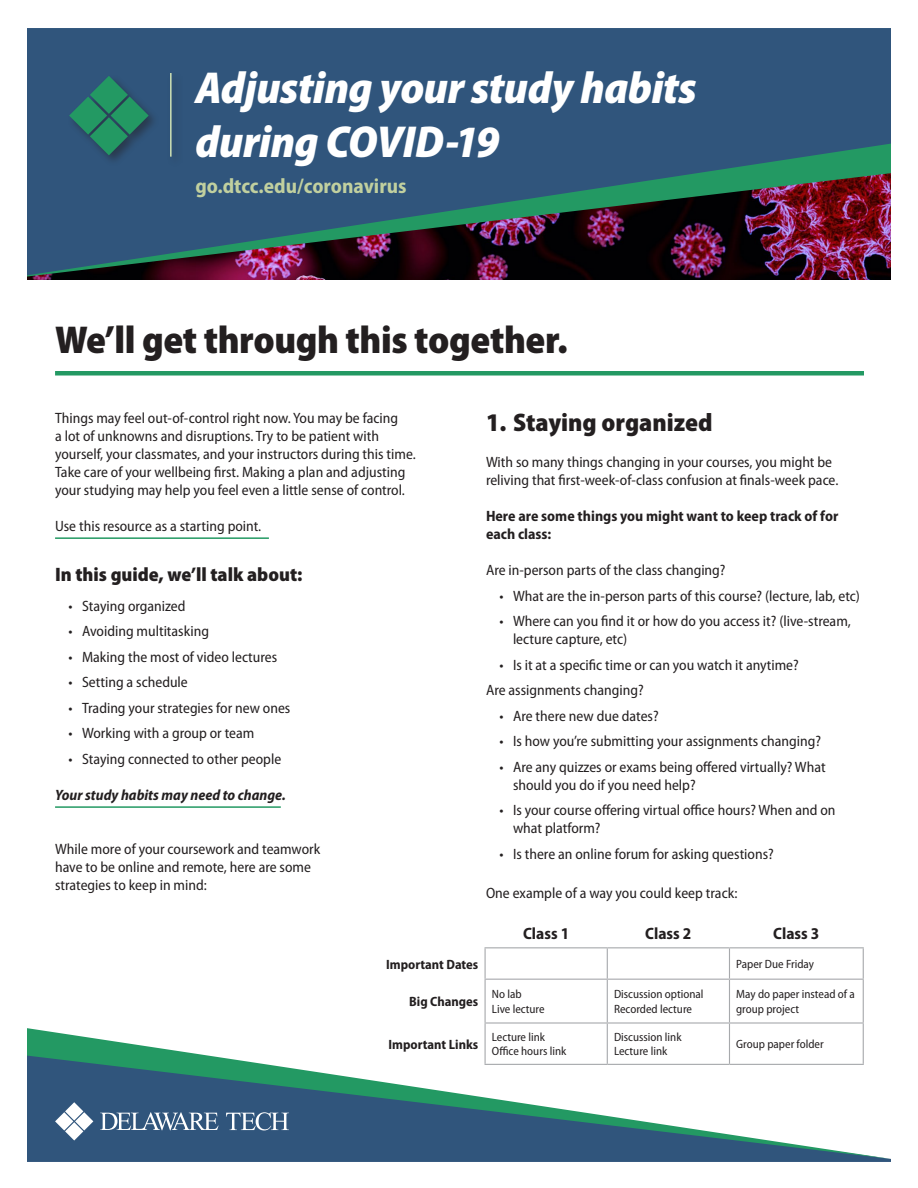
<style>
.page{position:relative;width:918px;height:1188px;background:#fff}
.page>*{position:absolute;margin:0;border:0;box-sizing:border-box;transform-origin:0 0}
.t1{font:italic 900 semi-condensed 45px/54px "Myriad Pro";letter-spacing:-.01em;color:#fff}
.t2{font:900 semi-condensed 39px "Myriad Pro";letter-spacing:-.01em;color:#231f20}
.t3{font:900 semi-condensed 25.5px "Myriad Pro";color:#231f20}
.t4{font:700 semi-condensed 21px "Myriad Pro";color:#c1d09f}
.t5{font:900 semi-condensed 19.5px "Myriad Pro";color:#231f20}
.t6{font:700 semi-condensed 16.5px "Myriad Pro";color:#231f20}
.t7{font:semi-condensed 15px/18px "Myriad Pro";color:#231f20}
.t8{font:700 semi-condensed 15px/18px "Myriad Pro";color:#231f20}
.t9{font:italic 700 semi-condensed 15px "Myriad Pro";color:#231f20}
.t10{font:700 semi-condensed 13.5px "Myriad Pro";color:#231f20}
.t11{font:semi-condensed 12px/14.4px "Myriad Pro";color:#231f20}
</style>
<div class="page">
<img style="left:27px;top:277px;width:864px;height:3px">
<svg style="left:27px;top:28px;width:864px;height:247px;background:#334a67"></svg>
<div style="left:67px;top:74px;width:93px;height:92px;background:#30557c"></div>
<svg style="left:69px;top:76px;width:80px;height:79px"></svg>
<div style="left:167px;top:71px;width:17px;height:97px;background:#2f5278"></div>
<hr style="left:170px;top:73px;width:2px;height:84px;background:#cfe1b4">
<div style="left:55px;top:371px;width:809px;height:5px;background:#239963"></div>
<hr style="left:55px;top:537px;width:214px;height:2px;background:#239963">
<hr style="left:55px;top:806px;width:226px;height:2px;background:#239963">
<hr style="left:27px;top:1159px;width:864px;height:3px;background:#30557c">
<svg style="left:27px;top:1028px;width:864px;height:131px"></svg>
<svg style="left:100px;top:1112px;width:119px;height:18px"></svg>
<svg style="left:55px;top:1102px;width:38px;height:39px"></svg>
<svg style="left:226px;top:1112px;width:63px;height:18px"></svg>
<hr style="left:485px;top:947px;width:122px;height:1px;background:#a7a9ac">
<hr style="left:485px;top:948px;width:1px;height:31px;background:#a7a9ac">
<hr style="left:607px;top:947px;width:122px;height:1px;background:#a7a9ac">
<hr style="left:607px;top:948px;width:1px;height:31px;background:#a7a9ac">
<hr style="left:729px;top:947px;width:135px;height:1px;background:#a7a9ac">
<hr style="left:729px;top:948px;width:1px;height:31px;background:#a7a9ac">
<hr style="left:863px;top:948px;width:1px;height:31px;background:#a7a9ac">
<hr style="left:485px;top:979px;width:122px;height:1px;background:#a7a9ac">
<hr style="left:485px;top:980px;width:1px;height:42px;background:#a7a9ac">
<hr style="left:607px;top:979px;width:122px;height:1px;background:#a7a9ac">
<hr style="left:607px;top:980px;width:1px;height:42px;background:#a7a9ac">
<hr style="left:729px;top:979px;width:135px;height:1px;background:#a7a9ac">
<hr style="left:729px;top:980px;width:1px;height:42px;background:#a7a9ac">
<hr style="left:863px;top:980px;width:1px;height:42px;background:#a7a9ac">
<hr style="left:485px;top:1022px;width:122px;height:2px;background:#a7a9ac">
<hr style="left:485px;top:1024px;width:1px;height:40px;background:#a7a9ac">
<hr style="left:607px;top:1022px;width:122px;height:2px;background:#a7a9ac">
<hr style="left:607px;top:1024px;width:1px;height:40px;background:#a7a9ac">
<hr style="left:729px;top:1022px;width:135px;height:2px;background:#a7a9ac">
<hr style="left:729px;top:1024px;width:1px;height:40px;background:#a7a9ac">
<hr style="left:863px;top:1024px;width:1px;height:40px;background:#a7a9ac">
<hr style="left:485px;top:1064px;width:122px;height:1px;background:#a7a9ac">
<hr style="left:607px;top:1064px;width:122px;height:1px;background:#a7a9ac">
<hr style="left:729px;top:1064px;width:135px;height:1px;background:#a7a9ac">
<p class="t1" style="left:195px;top:59px;width:503px">Adjusting your study habits during COVID-19</p>
<p class="t4" style="left:195px;top:172px;width:213px">go.dtcc.edu/coronavirus</p>
<p class="t2" style="left:55px;top:315px;width:514px">We’ll get through this together.</p>
<p class="t7" style="left:55px;top:409px;width:362px">Things may feel out-of-control right now. You may be facing<br>a lot of unknowns and disruptions. Try to be patient with yourself, your classmates, and your instructors during this time.<br>Take care of your wellbeing first. Making a plan and adjusting your studying may help you feel even a little sense of control.</p>
<p class="t7" style="left:55px;top:517px;width:208px">Use this resource as a starting point.</p>
<p class="t5" style="left:55px;top:561px;width:249px">In this guide, we’ll talk about:</p>
<p class="t7" style="left:69px;top:596px;width:119px">• Staying organized</p>
<p class="t7" style="left:69px;top:622px;width:142px">• Avoiding multitasking</p>
<p class="t7" style="left:69px;top:647px;width:210px">• Making the most of video lectures</p>
<p class="t7" style="left:69px;top:673px;width:121px">• Setting a schedule</p>
<p class="t7" style="left:69px;top:698px;width:223px">• Trading your strategies for new ones</p>
<p class="t7" style="left:69px;top:724px;width:187px">• Working with a group or team</p>
<p class="t7" style="left:69px;top:749px;width:214px">• Staying connected to other people</p>
<p class="t9" style="left:55px;top:785px;width:232px">Your study habits may need to change.</p>
<p class="t7" style="left:55px;top:839px;width:267px">While more of your coursework and teamwork have to be online and remote, here are some strategies to keep in mind:</p>
<p class="t3" style="left:486px;top:406px;width:228px">1. Staying organized</p>
<p class="t7" style="left:486px;top:453px;width:354px">With so many things changing in your courses, you might be reliving that first-week-of-class confusion at finals-week pace.</p>
<p class="t8" style="left:486px;top:507px;width:354px">Here are some things you might want to keep track of for each class:</p>
<p class="t7" style="left:486px;top:561px;width:241px">Are in-person parts of the class changing?</p>
<p class="t7" style="left:500px;top:586px;width:362px">• What are the in-person parts of this course? (lecture, lab, etc)</p>
<p class="t7" style="left:513px;top:612px;width:339px;text-indent:-14px">• Where can you find it or how do you access it? (live-stream, lecture capture, etc)</p>
<p class="t7" style="left:500px;top:655px;width:301px">• Is it at a specific time or can you watch it anytime?</p>
<p class="t7" style="left:486px;top:681px;width:159px">Are assignments changing?</p>
<p class="t7" style="left:500px;top:706px;width:161px">• Are there new due dates?</p>
<p class="t7" style="left:500px;top:732px;width:323px">• Is how you’re submitting your assignments changing?</p>
<p class="t7" style="left:513px;top:757px;width:314px;text-indent:-14px">• Are any quizzes or exams being offered virtually? What should you do if you need help?</p>
<p class="t7" style="left:513px;top:801px;width:324px;text-indent:-14px">• Is your course offering virtual office hours? When and on what platform?</p>
<p class="t7" style="left:500px;top:844px;width:276px">• Is there an online forum for asking questions?</p>
<p class="t7" style="left:486px;top:884px;width:253px">One example of a way you could keep track:</p>
<p class="t6" style="left:523px;top:923px;width:48px">Class 1</p>
<p class="t6" style="left:645px;top:923px;width:48px">Class 2</p>
<p class="t6" style="left:773px;top:923px;width:48px">Class 3</p>
<p class="t10" style="left:386px;top:955px;width:94px">Important Dates</p>
<p class="t11" style="left:736px;top:957px;width:79px">Paper Due Friday</p>
<p class="t10" style="left:409px;top:993px;width:71px">Big Changes</p>
<p class="t11" style="left:492px;top:987px;width:54px">No lab<br>Live lecture</p>
<p class="t11" style="left:614px;top:987px;width:91px">Discussion optional<br>Recorded lecture</p>
<p class="t11" style="left:736px;top:987px;width:120px">May do paper instead of a group project</p>
<p class="t10" style="left:389px;top:1036px;width:91px">Important Links</p>
<p class="t11" style="left:492px;top:1030px;width:55px">Lecture link</p>
<p class="t11" style="left:492px;top:1044px;width:76px">Office hours link</p>
<p class="t11" style="left:614px;top:1030px;width:69px">Discussion link</p>
<p class="t11" style="left:614px;top:1044px;width:55px">Lecture link</p>
<p class="t11" style="left:736px;top:1037px;width:89px">Group paper folder</p>
</div>
